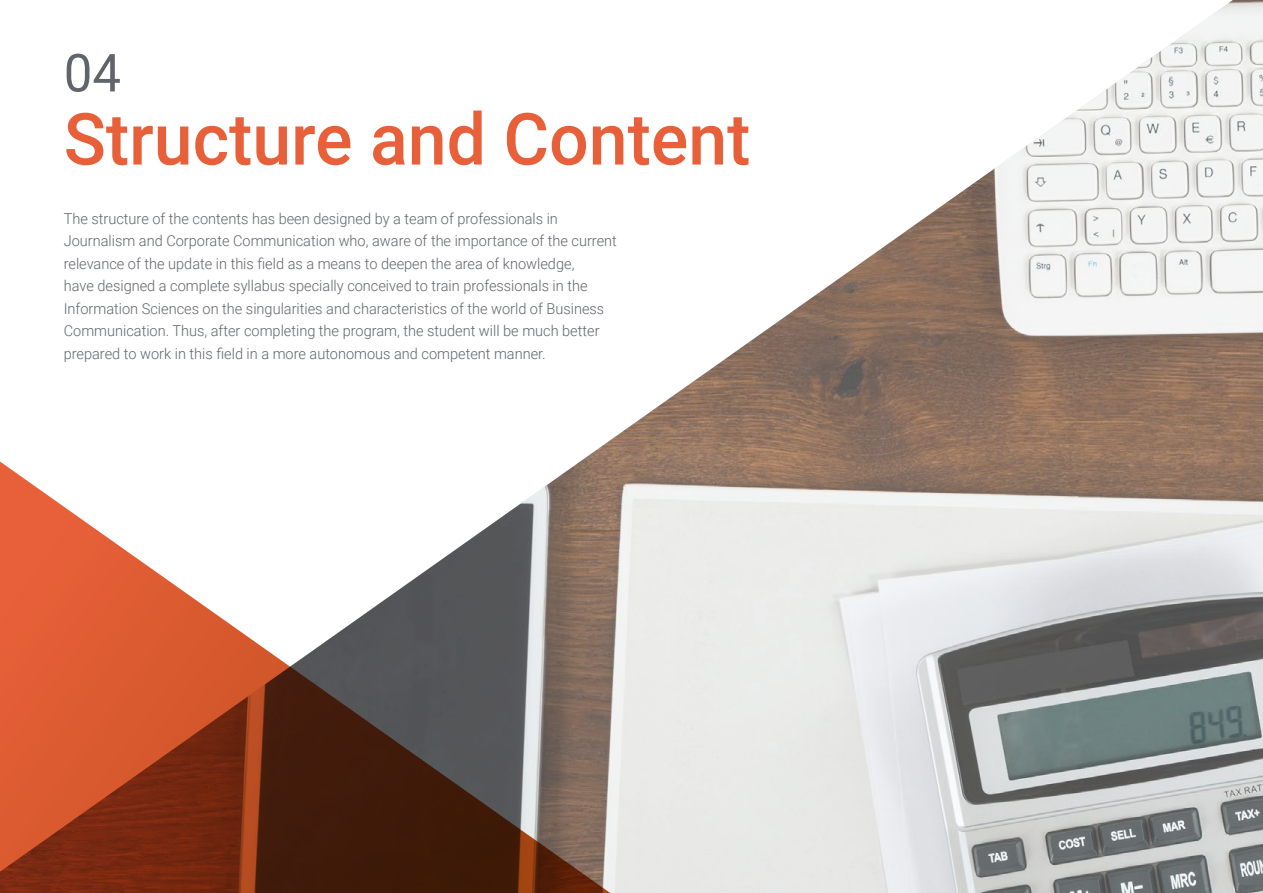
<style>
.page{position:relative;width:1263px;height:893px;background:#fff}
.page>*{position:absolute;margin:0;border:0;box-sizing:border-box;transform-origin:0 0}
.t1{font:500 72px "Roboto";color:#e7603a}
.t2{font:52.5px "Roboto";color:#61646a}
.t3{font:300 15px/22.5px "Roboto";color:#61646a}
</style>
<div class="page">
<img style="left:602px;top:0;width:661px;height:893px">
<svg style="left:0;top:446px;width:640px;height:447px"></svg>
<h2 class="t2" style="left:64px;top:36px;width:59px">04</h2>
<h1 class="t1" style="left:64px;top:89px;width:688px">Structure and Content</h1>
<p class="t3" style="left:64px;top:207px;width:555px">The structure of the contents has been designed by a team of professionals in Journalism and Corporate Communication who, aware of the importance of the current relevance of the update in this field as a means to deepen the area of knowledge,<br>have designed a complete syllabus specially conceived to train professionals in the Information Sciences on the singularities and characteristics of the world of Business Communication. Thus, after completing the program, the student will be much better prepared to work in this field in a more autonomous and competent manner.</p>
</div>
